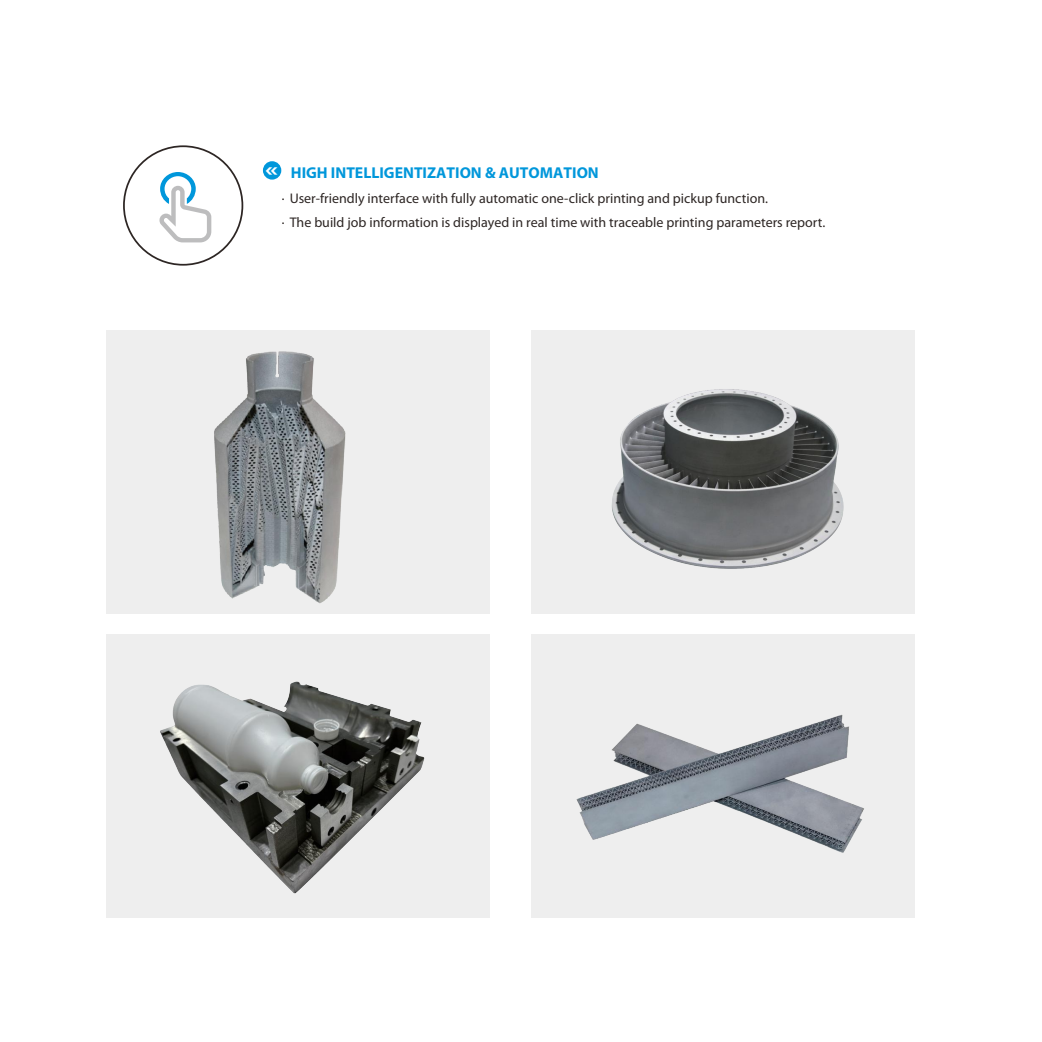
<style>
.page{position:relative;width:1042px;height:1042px;background:#fff}
.page>*{position:absolute;margin:0;border:0;box-sizing:border-box;transform-origin:0 0}
.t1{font:700 20.65px "Microsoft Ya Hei";color:#fff}
.t2{font:700 15.75px "Myriad Pro";color:#0097db}
.t3{font:14px/24.5px "Myriad Pro";color:#2d2624}
</style>
<div class="page">
<div style="left:263px;top:161px;width:18px;height:19px;background:#0097db;border-radius:50%"></div>
<div style="left:123px;top:145px;width:120px;height:121px;border:2px solid #2d2624;border-radius:50%"></div>
<svg style="left:159px;top:172px;width:52px;height:70px"></svg>
<div style="left:107px;top:330px;width:383px;height:284px;background:#eee"></div>
<div style="left:532px;top:330px;width:383px;height:284px;background:#eee"></div>
<div style="left:107px;top:635px;width:383px;height:283px;background:#eee"></div>
<div style="left:532px;top:635px;width:383px;height:283px;background:#eee"></div>
<img style="left:214px;top:351px;width:132px;height:253px">
<img style="left:160px;top:681px;width:265px;height:213px">
<img style="left:576px;top:714px;width:288px;height:139px">
<img style="left:611px;top:389px;width:233px;height:180px">
<h1 class="t1" style="left:278px;top:186px;width:14px;rotate:-180deg">»</h1>
<p class="t2" style="left:291px;top:164px;width:309px">HIGH INTELLIGENTIZATION &amp; AUTOMATION</p>
<p class="t3" style="left:290px;top:186px;width:537px">User-friendly interface with fully automatic one-click printing and pickup function.<br>The build job information is displayed in real time with traceable printing parameters report.</p>
</div>
